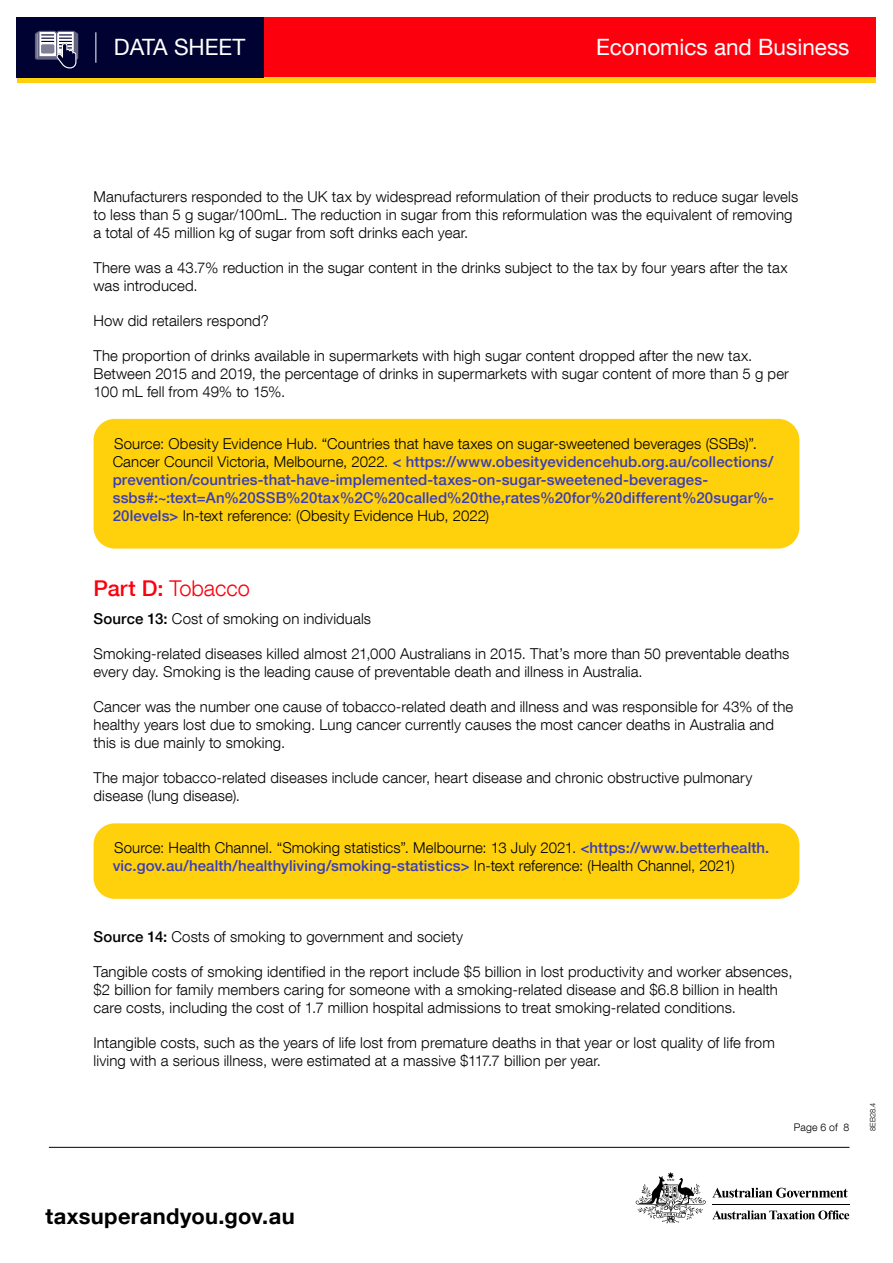
<style>
.page{position:relative;width:893px;height:1263px;background:#fff}
.page>*{position:absolute;margin:0;border:0;box-sizing:border-box;transform-origin:0 0}
.t1{font:22.5px "Helvetica Neue LT Com";color:#fff}
.t2{font:700 21.9px "Helvetica Neue LT Com";letter-spacing:.015em;color:#000}
.t3{font:300 21.75px "Helvetica Neue LT Com";color:#fc010d}
.t4{font:300 15px/18px "Helvetica Neue LT Com";letter-spacing:.005em;color:#000}
.t5{font:500 15px/18px "Helvetica Neue LT Com";letter-spacing:.01em;color:#3a3db6}
.t6{font:300 10.5px "Helvetica Neue LT Com";letter-spacing:.01em;color:#000}
.t7{font:300 7.5px "Helvetica Neue LT Com";letter-spacing:.01em;color:#000}
.s1{font-weight:300;color:#000}
.s2{font-weight:500}
.s3{font-weight:500;color:#3a3db6}
</style>
<div class="page">
<hr style="left:712px;top:1204px;width:137px;height:1px;background:#000">
<svg style="left:712px;top:1210px;width:137px;height:9px"></svg>
<svg style="left:712px;top:1188px;width:136px;height:10px"></svg>
<svg style="left:636px;top:1172px;width:70px;height:51px"></svg>
<hr style="left:49px;top:1147px;width:800px;height:1px;background:#000">
<div style="left:17px;top:17px;width:859px;height:61px;background:#fc010d"></div>
<div style="left:17px;top:78px;width:859px;height:5px;background:#ffd10d"></div>
<div style="left:16px;top:17px;width:248px;height:61px;background:#000231"></div>
<hr style="left:95px;top:32px;width:1px;height:31px;background:#fff">
<svg style="left:35px;top:31px;width:43px;height:37px"></svg>
<div style="left:94px;top:419px;width:705px;height:130px;background:#ffd10d;border-radius:21px"></div>
<div style="left:94px;top:823px;width:705px;height:76px;background:#ffd10d;border-radius:21px"></div>
<h1 class="t1" style="left:114px;top:34px;width:133px">DATA SHEET</h1>
<h1 class="t1" style="left:596px;top:34px;width:255px">Economics and Business</h1>
<p class="t4" style="left:94px;top:187px;width:706px">Manufacturers responded to the UK tax by widespread reformulation of their products to reduce sugar levels to less than 5 g sugar/100mL. The reduction in sugar from this reformulation was the equivalent of removing a total of 45 million kg of sugar from soft drinks each year.</p>
<p class="t4" style="left:94px;top:258px;width:696px">There was a 43.7% reduction in the sugar content in the drinks subject to the tax by four years after the tax was introduced.</p>
<p class="t4" style="left:94px;top:311px;width:177px">How did retailers respond?</p>
<p class="t4" style="left:94px;top:346px;width:697px">The proportion of drinks available in supermarkets with high sugar content dropped after the new tax.<br>Between 2015 and 2019, the percentage of drinks in supermarkets with sugar content of more than 5 g per<br>100 mL fell from 49% to 15%.</p>
<p class="t5" style="left:113px;top:434px;width:663px"><span class="s1">Source: Obesity Evidence Hub. “Countries that have taxes on sugar-sweetened beverages (SSBs)”.<br>Cancer Council Victoria, Melbourne, 2022.</span> &lt; https://www.obesityevidencehub.org.au/collections/ prevention/countries-that-have-implemented-taxes-on-sugar-sweetened-beverages&shy;ssbs#:~:text=An%20SSB%20tax%2C%20called%20the,rates%20for%20different%20sugar%- 20levels&gt; <span class="s1">In-text reference: (Obesity Evidence Hub, 2022)</span></p>
<h3 class="t3" style="left:94px;top:575px;width:158px"><span class="s2">Part D:</span> Tobacco</h3>
<p class="t4" style="left:94px;top:610px;width:279px"><span class="s2">Source 13:</span> Cost of smoking on individuals</p>
<p class="t4" style="left:94px;top:645px;width:697px">Smoking-related diseases killed almost 21,000 Australians in 2015. That’s more than 50 preventable deaths every day. Smoking is the leading cause of preventable death and illness in Australia.</p>
<p class="t4" style="left:94px;top:698px;width:701px">Cancer was the number one cause of tobacco-related death and illness and was responsible for 43% of the healthy years lost due to smoking. Lung cancer currently causes the most cancer deaths in Australia and this is due mainly to smoking.</p>
<p class="t4" style="left:94px;top:769px;width:660px">The major tobacco-related diseases include cancer, heart disease and chronic obstructive pulmonary disease (lung disease).</p>
<p class="t4" style="left:113px;top:838px;width:658px">Source: Health Channel. “Smoking statistics”. Melbourne: 13 July 2021. <span class="s3">&lt;https://www.betterhealth. vic.gov.au/health/healthyliving/smoking-statistics&gt;</span> In-text reference: (Health Channel, 2021)</p>
<p class="t4" style="left:94px;top:928px;width:371px"><span class="s2">Source 14:</span> Costs of smoking to government and society</p>
<p class="t4" style="left:94px;top:963px;width:700px">Tangible costs of smoking identified in the report include $5 billion in lost productivity and worker absences, $2 billion for family members caring for someone with a smoking-related disease and $6.8 billion in health care costs, including the cost of 1.7 million hospital admissions to treat smoking-related conditions.</p>
<p class="t4" style="left:94px;top:1034px;width:683px">Intangible costs, such as the years of life lost from premature deaths in that year or lost quality of life from living with a serious illness, were estimated at a massive $117.7 billion per year.</p>
<p class="t6" style="left:794px;top:1121px;width:57px">Page 6 of 8</p>
<p class="t7" style="left:868px;top:1131px;width:30px;rotate:-90deg">8EB28.4</p>
<h2 class="t2" style="left:46px;top:1202px;width:251px">taxsuperandyou.gov.au</h2>
</div>
